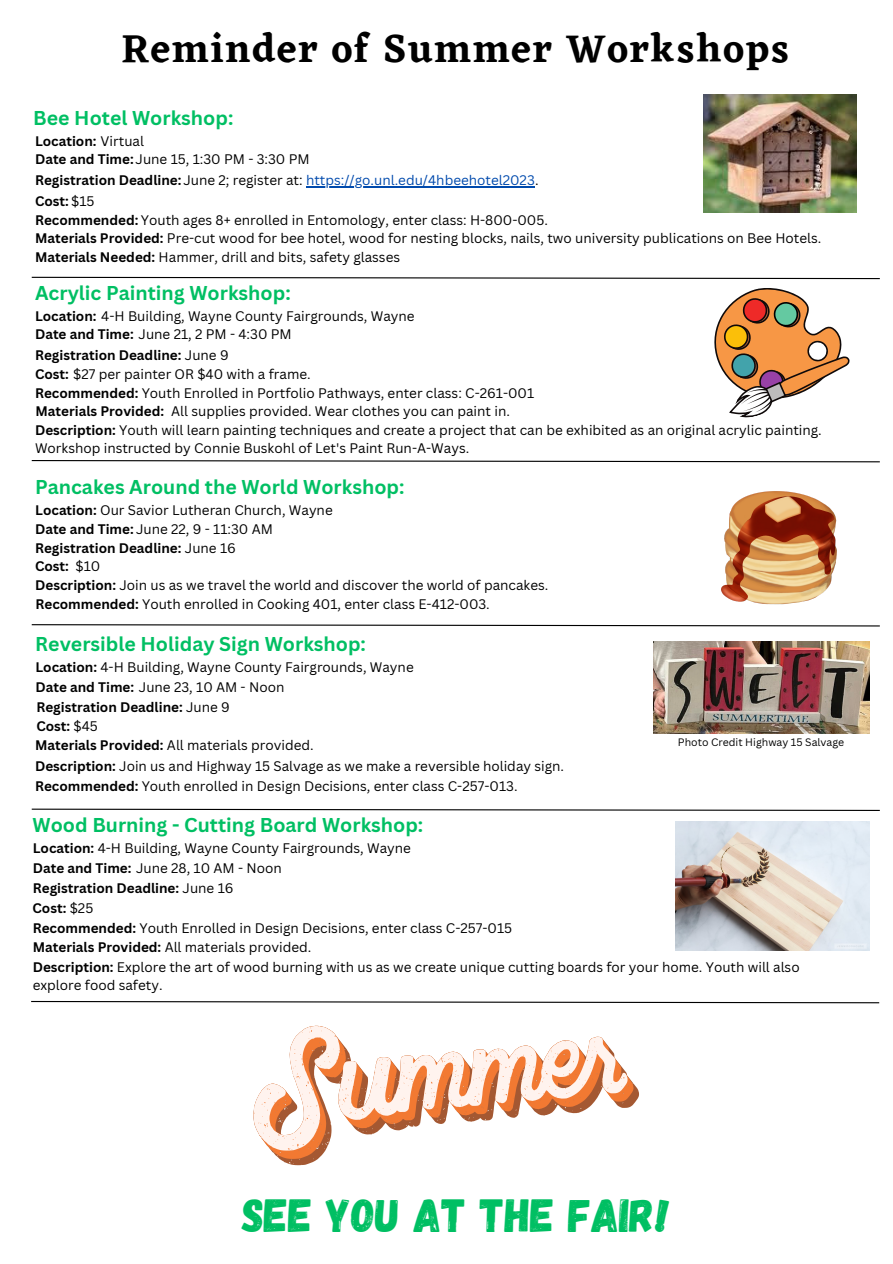
<style>
.page{position:relative;width:893px;height:1264px;background:#fff}
.page>*{position:absolute;margin:0;border:0;box-sizing:border-box;transform-origin:0 0}
.t1{font:46.5px "Gagalin";color:#00bf63}
.t2{font:600 40.2px "Eczar";letter-spacing:.045em;color:#000}
.t3{font:700 19.5px "Canva Sans";color:#00bf63}
.t4{font:13.5px/18px "Canva Sans";color:#000}
.t5{font:700 13.5px "Canva Sans";color:#000}
.t6{font:13.5px "Canva Sans";color:#004aad}
.t7{font:10.5px "Canva Sans";color:#000}
.s1{font-weight:400}
.s2{font-weight:700}
.s3{font-weight:700;color:#000}
.s4{color:#000}
</style>
<div class="page">
<hr style="left:306px;top:186px;width:229px;height:1px;background:#004aad">
<svg style="left:31px;top:460px;width:849px;height:3px"></svg>
<svg style="left:31px;top:624px;width:849px;height:3px"></svg>
<svg style="left:31px;top:808px;width:849px;height:3px"></svg>
<img style="left:704px;top:95px;width:152px;height:118px">
<svg style="left:31px;top:276px;width:849px;height:142px"></svg>
<img style="left:721px;top:491px;width:116px;height:114px">
<svg style="left:31px;top:1000px;width:849px;height:3px"></svg>
<img style="left:675px;top:821px;width:194px;height:129px">
<img style="left:653px;top:641px;width:216px;height:92px">
<svg style="left:278px;top:1083px;width:361px;height:82px"></svg>
<svg style="left:271px;top:1076px;width:362px;height:82px"></svg>
<svg style="left:253px;top:1025px;width:375px;height:125px"></svg>
<p class="t2" style="left:121px;top:24px;width:669px">Reminder of Summer Workshops</p>
<p class="t3" style="left:33px;top:104px;width:201px">Bee Hotel Workshop:</p>
<p class="t5" style="left:35px;top:131px;width:110px">Location: <span class="s1">Virtual</span></p>
<p class="t4" style="left:35px;top:150px;width:276px"><span class="s2">Date and Time:</span>June 15, 1:30 PM - 3:30 PM</p>
<p class="t6" style="left:35px;top:171px;width:505px"><span class="s3">Registration Deadline:</span><span class="s4">June 2; register at:</span> https://go.unl.edu/4hbeehotel2023<span class="s4">.</span></p>
<p class="t5" style="left:35px;top:192px;width:61px">Cost: <span class="s1">$15</span></p>
<p class="t4" style="left:35px;top:210px;width:514px"><span class="s2">Recommended:</span> Youth ages 8+ enrolled in Entomology, enter class: H-800-005.</p>
<p class="t4" style="left:35px;top:229px;width:787px"><span class="s2">Materials Provided:</span> Pre-cut wood for bee hotel, wood for nesting blocks, nails, two university publications on Bee Hotels.</p>
<p class="t4" style="left:35px;top:248px;width:366px"><span class="s2">Materials Needed:</span> Hammer, drill and bits, safety glasses</p>
<p class="t3" style="left:35px;top:279px;width:257px">Acrylic Painting Workshop:</p>
<p class="t4" style="left:35px;top:306px;width:381px"><span class="s2">Location:</span> 4-H Building, Wayne County Fairgrounds, Wayne</p>
<p class="t4" style="left:35px;top:325px;width:258px"><span class="s2">Date and Time:</span> June 21, 2 PM - 4:30 PM</p>
<p class="t5" style="left:35px;top:346px;width:195px">Registration Deadline: <span class="s1">June 9</span></p>
<p class="t4" style="left:35px;top:365px;width:277px"><span class="s2">Cost:</span> $27 per painter OR $40 with a frame.</p>
<p class="t4" style="left:35px;top:383px;width:500px"><span class="s2">Recommended:</span> Youth Enrolled in Portfolio Pathways, enter class: C-261-001</p>
<p class="t5" style="left:35px;top:402px;width:130px">Materials Provided:</p>
<p class="t4" style="left:171px;top:402px;width:340px">All supplies provided. Wear clothes you can paint in.</p>
<p class="t4" style="left:35px;top:421px;width:788px"><span class="s2">Description:</span> Youth will learn painting techniques and create a project that can be exhibited as an original acrylic painting.<br>Workshop instructed by Connie Buskohl of Let's Paint Run-A-Ways.</p>
<p class="t3" style="left:35px;top:473px;width:371px">Pancakes Around the World Workshop:</p>
<p class="t4" style="left:35px;top:500px;width:299px"><span class="s2">Location:</span> Our Savior Lutheran Church, Wayne</p>
<p class="t4" style="left:35px;top:519px;width:239px"><span class="s2">Date and Time:</span> June 22, 9 - 11:30 AM</p>
<p class="t5" style="left:35px;top:557px;width:67px">Cost: <span class="s1">$10</span></p>
<p class="t5" style="left:35px;top:538px;width:202px">Registration Deadline: <span class="s1">June 16</span></p>
<p class="t4" style="left:35px;top:575px;width:514px"><span class="s2">Description:</span> Join us as we travel the world and discover the world of pancakes.</p>
<p class="t4" style="left:35px;top:594px;width:456px"><span class="s2">Recommended:</span> Youth enrolled in Cooking 401, enter class E-412-003.</p>
<p class="t3" style="left:35px;top:629px;width:332px">Reversible Holiday Sign Workshop:</p>
<p class="t4" style="left:35px;top:657px;width:380px"><span class="s2">Location:</span> 4-H Building, Wayne County Fairgrounds, Wayne</p>
<p class="t4" style="left:35px;top:677px;width:250px"><span class="s2">Date and Time:</span> June 23, 10 AM - Noon</p>
<p class="t5" style="left:36px;top:716px;width:63px">Cost: <span class="s1">$45</span></p>
<p class="t5" style="left:36px;top:697px;width:195px">Registration Deadline: <span class="s1">June 9</span></p>
<p class="t4" style="left:35px;top:735px;width:280px"><span class="s2">Materials Provided:</span> All materials provided.</p>
<p class="t4" style="left:35px;top:757px;width:530px"><span class="s2">Description:</span> Join us and Highway 15 Salvage as we make a reversible holiday sign.</p>
<p class="t4" style="left:35px;top:776px;width:484px"><span class="s2">Recommended:</span> Youth enrolled in Design Decisions, enter class C-257-013.</p>
<p class="t3" style="left:33px;top:811px;width:392px">Wood Burning - Cutting Board Workshop:</p>
<p class="t4" style="left:33px;top:839px;width:380px"><span class="s2">Location:</span> 4-H Building, Wayne County Fairgrounds, Wayne</p>
<p class="t4" style="left:33px;top:859px;width:250px"><span class="s2">Date and Time:</span> June 28, 10 AM - Noon</p>
<p class="t5" style="left:33px;top:878px;width:202px">Registration Deadline: <span class="s1">June 16</span></p>
<p class="t5" style="left:33px;top:898px;width:62px">Cost: <span class="s1">$25</span></p>
<p class="t4" style="left:33px;top:918px;width:481px"><span class="s2">Recommended:</span> Youth Enrolled in Design Decisions, enter class C-257-015</p>
<p class="t4" style="left:33px;top:938px;width:280px"><span class="s2">Materials Provided:</span> All materials provided.</p>
<p class="t7" style="left:678px;top:735px;width:168px">Photo Credit Highway 15 Salvage</p>
<p class="t4" style="left:33px;top:957px;width:768px"><span class="s2">Description:</span> Explore the art of wood burning with us as we create unique cutting boards for your home. Youth will also explore food safety.</p>
<p class="t1" style="left:242px;top:1185px;width:429px">SEE YOU AT THE FAIR!</p>
</div>
